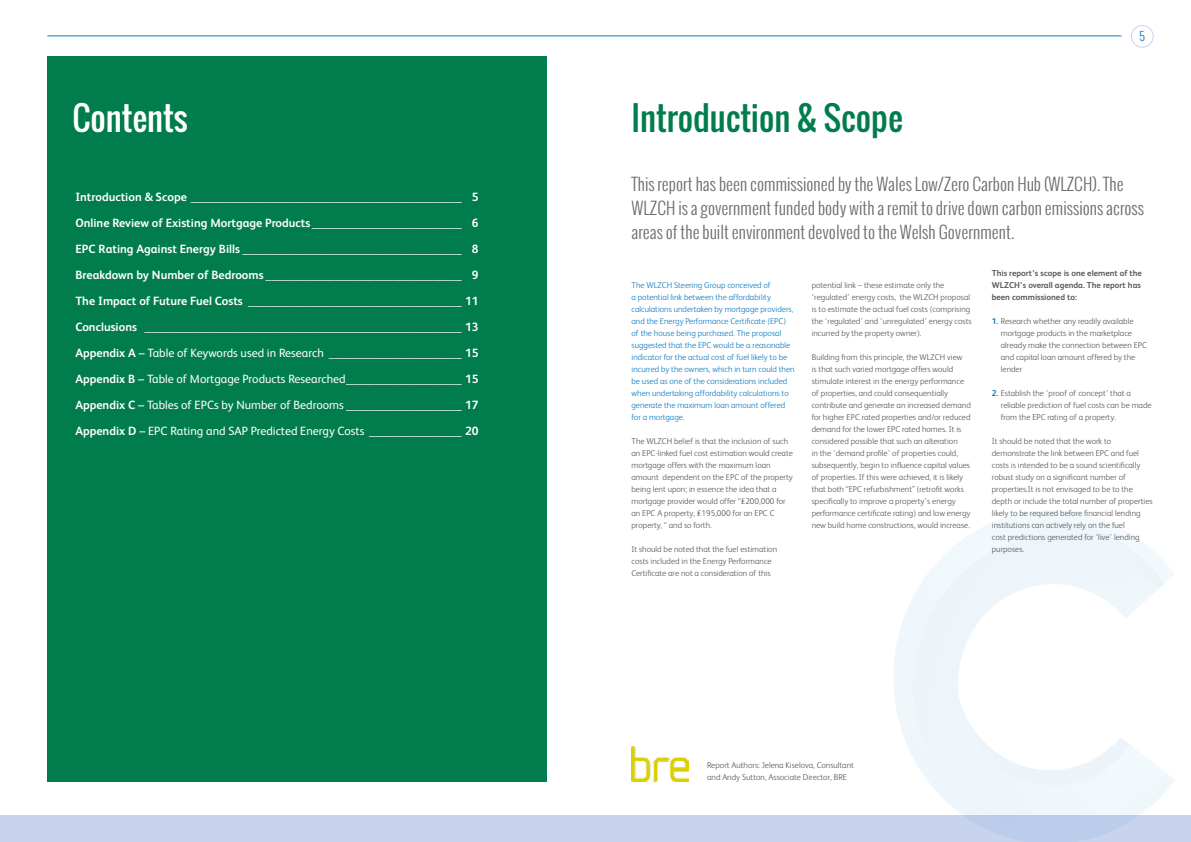
<style>
.page{position:relative;width:1191px;height:842px;background:#fff}
.page>*{position:absolute;margin:0;border:0;box-sizing:border-box;transform-origin:0 0}
.t1{font:33px "Oswald";color:#007c4d}
.t2{font:33px "Oswald";color:#fff}
.t3{font:300 17px/24px "Oswald";color:#6b6b6a}
.t4{font:12px/26px "FS Albert";color:#fff;text-align:justify}
.t5{font:300 12px "Oswald";color:#0e7abf}
.t6{font:300 8.5px/12px "FS Albert";color:#575756}
.t7{font:300 8.5px/12px "FS Albert";color:#0e7abf}
.t8{font:700 8.5px/12px "FS Albert";color:#575756}
.s1{font-weight:700}
.s2{font-weight:700;color:#0e7abf}
</style>
<div class="page">
<div style="left:1131px;top:25px;width:22px;height:23px;border:1px solid #c8d4ee;border-radius:50%"></div>
<div style="left:0;top:815px;width:1191px;height:27px;background:#c8d4ee"></div>
<svg style="left:998px;top:511px;width:177px;height:281px"></svg>
<svg style="left:967px;top:521px;width:197px;height:16px"></svg>
<svg style="left:894px;top:537px;width:271px;height:305px"></svg>
<hr style="left:47px;top:35px;width:1074px;height:1px;background:#0e7abf">
<div style="left:47px;top:57px;width:500px;height:725px;background:#007c4d"></div>
<img style="left:631px;top:747px;width:57px;height:35px">
<h1 class="t2" style="left:73px;top:93px;width:117px">Contents</h1>
<p class="t4" style="left:75px;top:184px;width:405px"><span class="s1">Introduction &amp; Scope</span> _______________________________________________ <span class="s1">5<br>Online Review of Existing Mortgage Products</span>__________________________ <span class="s1">6<br>EPC Rating Against Energy Bills</span> ______________________________________ <span class="s1">8<br>Breakdown by Number of Bedrooms</span> __________________________________ <span class="s1">9<br>The Impact of Future Fuel Costs</span> _____________________________________ <span class="s1">11<br>Conclusions</span> _______________________________________________________ <span class="s1">13<br>Appendix A</span> – Table of Keywords used in Research _______________________ <span class="s1">15<br>Appendix B</span> – Table of Mortgage Products Researched____________________ <span class="s1">15<br>Appendix C</span> – Tables of EPCs by Number of Bedrooms ____________________ <span class="s1">17<br>Appendix D</span> – EPC Rating and SAP Predicted Energy Costs ________________ <span class="s1">20</span></p>
<h3 class="t5" style="left:1139px;top:28px;width:7px">5</h3>
<h1 class="t1" style="left:631px;top:93px;width:273px">Introduction &amp; Scope</h1>
<h2 class="t3" style="left:631px;top:172px;width:514px">This report has been commissioned by the Wales Low/Zero Carbon Hub (WLZCH). The<br>WLZCH is a government funded body with a remit to drive down carbon emissions across areas of the built environment devolved to the Welsh Government.</h2>
<p class="t7" style="left:631px;top:279px;width:165px">The WLZCH Steering Group conceived of<br>a potential link between the affordability calculations undertaken by mortgage providers, and the Energy Performance Certificate (EPC) of the house being purchased. The proposal suggested that the EPC would be a reasonable indicator for the actual cost of fuel likely to be incurred by the owners, which in turn could then be used as one of the considerations included when undertaking affordability calculations to generate the maximum loan amount offered for a mortgage.</p>
<p class="t6" style="left:631px;top:435px;width:163px">The WLZCH belief is that the inclusion of such an EPC-linked fuel cost estimation would create mortgage offers with the maximum loan amount dependent on the EPC of the property being lent upon; in essence the idea that a mortgage provider would offer “£200,000 for an EPC A property, £195,000 for an EPC C property, “ and so forth.</p>
<p class="t6" style="left:631px;top:543px;width:147px">It should be noted that the fuel estimation costs included in the Energy Performance<br>Certificate are not a consideration of this</p>
<p class="t6" style="left:811px;top:279px;width:161px">potential link – these estimate only the ‘regulated’ energy costs, the WLZCH proposal is to estimate the actual fuel costs (comprising the ‘regulated’ and ‘unregulated’ energy costs incurred by the property owner).</p>
<p class="t6" style="left:811px;top:351px;width:161px">Building from this principle, the WLZCH view<br>is that such varied mortgage offers would stimulate interest in the energy performance of properties, and could consequentially contribute and generate an increased demand for higher EPC rated properties and/or reduced demand for the lower EPC rated homes. It is considered possible that such an alteration<br>in the ‘demand profile’ of properties could, subsequently, begin to influence capital values of properties. If this were achieved, it is likely that both “EPC refurbishment” (retrofit works specifically to improve a property’s energy performance certificate rating) and low energy new build home constructions, would increase.</p>
<p class="t8" style="left:991px;top:267px;width:152px">This report’s scope is one element of the<br>WLZCH’s overall agenda. The report has been commissioned to:</p>
<p class="t6" style="left:1000px;top:315px;width:148px;text-indent:-9px"><span class="s2">1.</span> Research whether any readily available mortgage products in the marketplace already make the connection between EPC and capital loan amount offered by the lender</p>
<p class="t6" style="left:1000px;top:387px;width:152px;text-indent:-9px"><span class="s2">2.</span> Establish the ‘proof of concept’ that a reliable prediction of fuel costs can be made from the EPC rating of a property.</p>
<p class="t6" style="left:991px;top:435px;width:162px">It should be noted that the work to demonstrate the link between EPC and fuel costs is intended to be a sound scientifically robust study on a significant number of properties.It is not envisaged to be to the depth or include the total number of properties likely to be required before financial lending institutions can actively rely on the fuel<br>cost predictions generated for ‘live’ lending purposes.</p>
<p class="t6" style="left:707px;top:759px;width:148px">Report Authors: Jelena Kiselova, Consultant and Andy Sutton, Associate Director, BRE</p>
</div>
